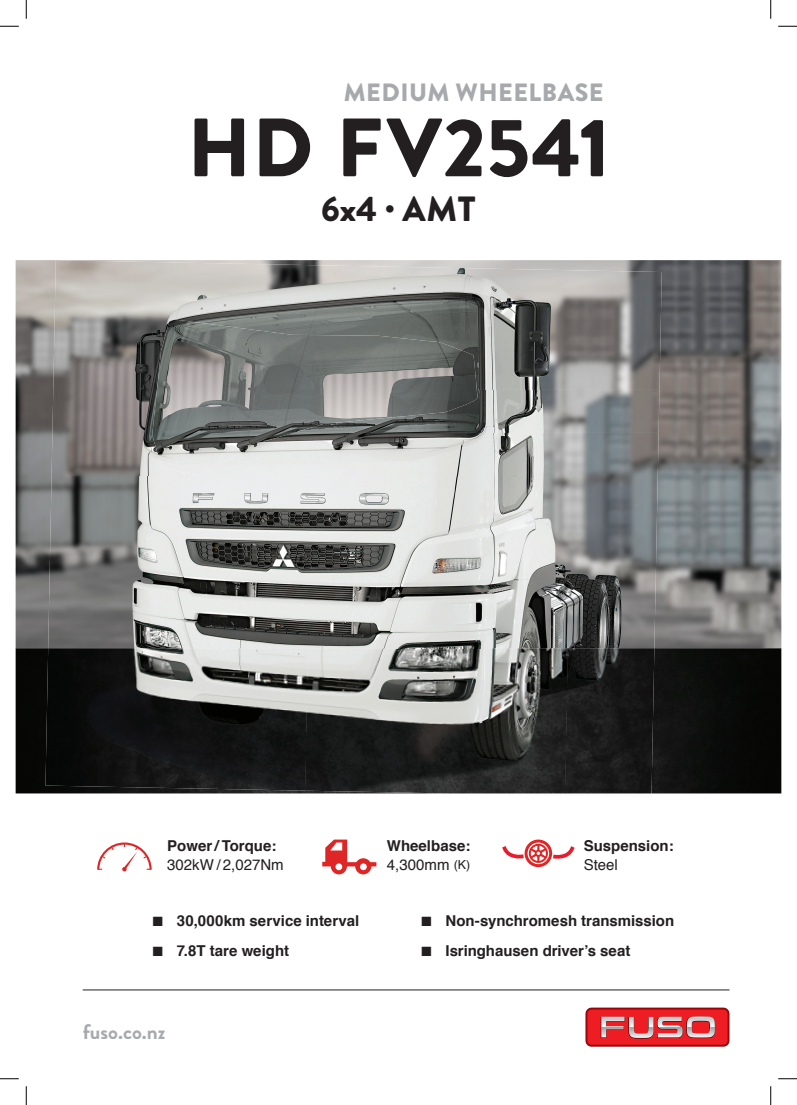
<style>
.page{position:relative;width:797px;height:1105px;background:#fff}
.page>*{position:absolute;margin:0;border:0;box-sizing:border-box;transform-origin:0 0}
.t1{font:900 82.5px "Brandon Grotesque";letter-spacing:.015em;color:#231f20}
.t2{font:900 35px "Brandon Grotesque";letter-spacing:.005em;color:#231f20}
.t3{font:900 25px "Brandon Grotesque";letter-spacing:.02em;color:#a8a9ad}
.t4{font:700 21.12px "Brandon Grotesque";color:#a8a9ad}
.t5{font:700 15px/18.8px "Helvetica";color:#231f20}
.t6{font:15px "Helvetica";color:#231f20}
.s1{font-weight:400}
.s2{font-weight:400;font-size:12.5px}
.s3{font-family:"Arial";font-size:20px}
</style>
<div class="page">
<img style="left:586px;top:1007px;width:143px;height:40px">
<hr style="left:83px;top:990px;width:646px;height:1px;background:#231f20">
<img style="left:16px;top:260px;width:765px;height:533px">
<svg style="left:97px;top:842px;width:55px;height:30px"></svg>
<svg style="left:322px;top:839px;width:54px;height:35px"></svg>
<svg style="left:502px;top:839px;width:73px;height:28px"></svg>
<img style="left:448px;top:793px;width:203px;height:1px">
<img style="left:45px;top:648px;width:260px;height:143px">
<img style="left:305px;top:648px;width:260px;height:145px">
<img style="left:565px;top:648px;width:89px;height:145px">
<img style="left:48px;top:475px;width:438px;height:173px">
<img style="left:486px;top:433px;width:172px;height:215px">
<img style="left:52px;top:260px;width:128px;height:216px">
<img style="left:179px;top:433px;width:308px;height:43px">
<img style="left:315px;top:390px;width:344px;height:43px">
<img style="left:443px;top:268px;width:218px;height:122px">
<img style="left:179px;top:263px;width:264px;height:72px">
<img style="left:152px;top:319px;width:163px;height:156px">
<img style="left:314px;top:335px;width:163px;height:92px">
<svg style="left:0;top:25px;width:19px;height:2px"></svg>
<svg style="left:778px;top:25px;width:19px;height:2px"></svg>
<svg style="left:0;top:1078px;width:19px;height:1px"></svg>
<svg style="left:778px;top:1078px;width:19px;height:1px"></svg>
<svg style="left:25px;top:0;width:2px;height:19px"></svg>
<svg style="left:25px;top:1086px;width:2px;height:19px"></svg>
<svg style="left:770px;top:0;width:1px;height:19px"></svg>
<svg style="left:770px;top:1086px;width:1px;height:19px"></svg>
<h3 class="t3" style="left:344px;top:75px;width:261px">MEDIUM WHEELBASE</h3>
<h1 class="t1" style="left:187px;top:89px;width:424px">HD FV2541</h1>
<h2 class="t2" style="left:321px;top:184px;width:156px">6x4 · AMT</h2>
<p class="t5" style="left:167px;top:836px;width:111px">Power / Torque:</p>
<p class="t6" style="left:167px;top:853px;width:118px">302kW / 2,027Nm</p>
<p class="t5" style="left:387px;top:836px;width:85px">Wheelbase:<br><span class="s1">4,300mm</span> <span class="s2">(K)</span></p>
<p class="t5" style="left:583px;top:836px;width:92px">Suspension:</p>
<p class="t6" style="left:583px;top:853px;width:36px">Steel</p>
<p class="t5" style="left:152px;top:912px;width:209px"><span class="s3">■</span> 30,000km service interval</p>
<p class="t5" style="left:152px;top:942px;width:139px"><span class="s3">■</span> 7.8T tare weight</p>
<h3 class="t4" style="left:83px;top:1016px;width:84px">fuso.co.nz</h3>
<p class="t5" style="left:420px;top:912px;width:255px"><span class="s3">■</span> Non-synchromesh transmission</p>
<p class="t5" style="left:420px;top:942px;width:211px"><span class="s3">■</span> Isringhausen driver’s seat</p>
</div>
